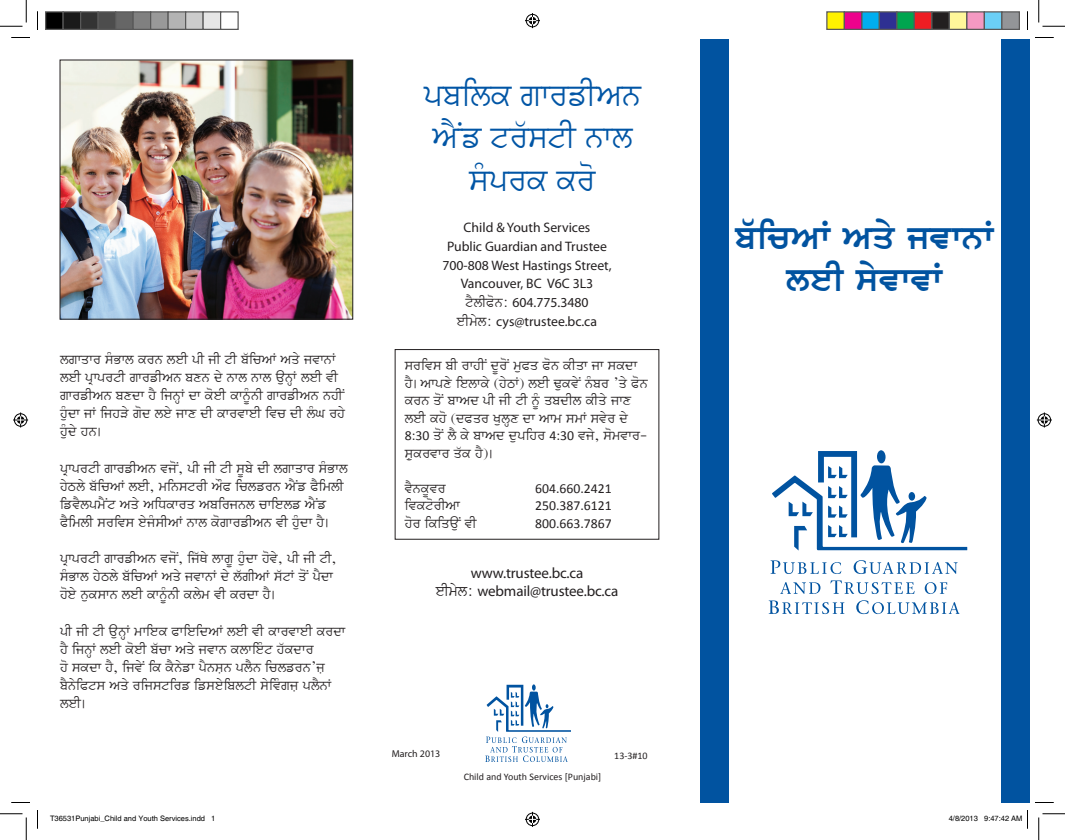
<style>
.page{position:relative;width:1065px;height:840px;background:#fff}
.page>*{position:absolute;margin:0;border:0;box-sizing:border-box;transform-origin:0 0}
.t1{font:700 35px/42px "Samtol";color:#0153a0;text-align:center}
.t2{font:32.5px/42.5px "Samtol";letter-spacing:-.01em;color:#0155a5;text-align:center}
.t3{font:15px/18px "Myriad Pro";letter-spacing:-.01em;color:#231f20;text-align:center}
.t4{font:13.75px/18.1px "Samtol";color:#231f20}
.t5{font:13.75px/18.8px "Myriad Pro";color:#231f20;text-align:center}
.t6{font:13.75px "Calibri";color:#231f20}
.t7{font:10px "Calibri";color:#231f20}
.t8{font:10px "Myriad Pro";color:#231f20}
.t9{font:7.5px "Helvetica";color:#000}
.s1{font-family:"Samtol"}
.s2{font-family:"Calibri"}
</style>
<div class="page">
<div style="left:1002px;top:39px;width:28px;height:763px;background:#0153a0"></div>
<div style="left:701px;top:39px;width:28px;height:763px;background:#0153a0"></div>
<svg style="left:772px;top:451px;width:195px;height:100px"></svg>
<svg style="left:771px;top:560px;width:70px;height:14px"></svg>
<svg style="left:854px;top:560px;width:104px;height:14px"></svg>
<svg style="left:780px;top:582px;width:40px;height:12px"></svg>
<svg style="left:830px;top:580px;width:85px;height:14px"></svg>
<svg style="left:925px;top:582px;width:22px;height:12px"></svg>
<svg style="left:769px;top:601px;width:75px;height:13px"></svg>
<svg style="left:856px;top:600px;width:104px;height:14px"></svg>
<svg style="left:485px;top:684px;width:86px;height:78px"></svg>
<img style="left:62px;top:62px;width:289px;height:256px">
<div style="left:60px;top:60px;width:293px;height:260px;border:1px solid #231f20"></div>
<div style="left:395px;top:349px;width:264px;height:191px;border:1px solid #231f20"></div>
<svg style="left:11px;top:37px;width:19px;height:1px"></svg>
<svg style="left:1035px;top:37px;width:19px;height:1px"></svg>
<svg style="left:11px;top:802px;width:19px;height:1px"></svg>
<svg style="left:1035px;top:802px;width:19px;height:1px"></svg>
<svg style="left:37px;top:11px;width:1px;height:19px"></svg>
<svg style="left:37px;top:810px;width:1px;height:19px"></svg>
<svg style="left:1027px;top:11px;width:1px;height:19px"></svg>
<svg style="left:0;top:0;width:27px;height:27px"></svg>
<svg style="left:0;top:814px;width:27px;height:26px"></svg>
<svg style="left:1039px;top:0;width:26px;height:27px"></svg>
<svg style="left:1039px;top:814px;width:26px;height:26px"></svg>
<svg style="left:525px;top:13px;width:15px;height:15px"></svg>
<svg style="left:525px;top:812px;width:15px;height:15px"></svg>
<svg style="left:13px;top:412px;width:15px;height:16px"></svg>
<svg style="left:1037px;top:412px;width:15px;height:16px"></svg>
<div style="left:46px;top:12px;width:17px;height:17px;background:#000"></div>
<div style="left:45px;top:11px;width:19px;height:19px;border:1px solid #595959"></div>
<div style="left:63px;top:12px;width:18px;height:17px;background:#1a1a1a"></div>
<div style="left:62px;top:11px;width:19px;height:19px;border:1px solid #595959"></div>
<div style="left:81px;top:12px;width:17px;height:17px;background:#333"></div>
<div style="left:80px;top:11px;width:19px;height:19px;border:1px solid #595959"></div>
<div style="left:98px;top:12px;width:18px;height:17px;background:#4d4d4d"></div>
<div style="left:98px;top:11px;width:18px;height:19px;border:1px solid #595959"></div>
<div style="left:116px;top:12px;width:17px;height:17px;background:#666"></div>
<div style="left:115px;top:11px;width:19px;height:19px;border:1px solid #595959"></div>
<div style="left:133px;top:12px;width:18px;height:17px;background:#808080"></div>
<div style="left:132px;top:11px;width:19px;height:19px;border:1px solid #595959"></div>
<div style="left:151px;top:12px;width:17px;height:17px;background:#999"></div>
<div style="left:150px;top:11px;width:19px;height:19px;border:1px solid #595959"></div>
<div style="left:168px;top:12px;width:18px;height:17px;background:#b3b3b3"></div>
<div style="left:168px;top:11px;width:18px;height:19px;border:1px solid #595959"></div>
<div style="left:186px;top:12px;width:17px;height:17px;background:#ccc"></div>
<div style="left:185px;top:11px;width:19px;height:19px;border:1px solid #595959"></div>
<div style="left:203px;top:12px;width:18px;height:17px;background:#e6e6e6"></div>
<div style="left:202px;top:11px;width:19px;height:19px;border:1px solid #595959"></div>
<div style="left:220px;top:11px;width:19px;height:19px;border:1px solid #595959"></div>
<div style="left:827px;top:12px;width:17px;height:17px;background:#fff101"></div>
<div style="left:826px;top:11px;width:19px;height:19px;border:1px solid #595959"></div>
<div style="left:844px;top:12px;width:18px;height:17px;background:#ed028c"></div>
<div style="left:844px;top:11px;width:18px;height:19px;border:1px solid #595959"></div>
<div style="left:862px;top:12px;width:17px;height:17px;background:#00aeef"></div>
<div style="left:861px;top:11px;width:19px;height:19px;border:1px solid #595959"></div>
<div style="left:879px;top:12px;width:18px;height:17px;background:#2e3092"></div>
<div style="left:879px;top:11px;width:19px;height:19px;border:1px solid #595959"></div>
<div style="left:897px;top:12px;width:17px;height:17px;background:#00a54f"></div>
<div style="left:896px;top:11px;width:19px;height:19px;border:1px solid #595959"></div>
<div style="left:914px;top:12px;width:18px;height:17px;background:#ee1d23"></div>
<div style="left:914px;top:11px;width:18px;height:19px;border:1px solid #595959"></div>
<div style="left:932px;top:12px;width:17px;height:17px;background:#231f20"></div>
<div style="left:931px;top:11px;width:19px;height:19px;border:1px solid #595959"></div>
<div style="left:949px;top:12px;width:18px;height:17px;background:#fff79a"></div>
<div style="left:949px;top:11px;width:19px;height:19px;border:1px solid #595959"></div>
<div style="left:967px;top:12px;width:17px;height:17px;background:#f499c2"></div>
<div style="left:966px;top:11px;width:19px;height:19px;border:1px solid #595959"></div>
<div style="left:984px;top:12px;width:18px;height:17px;background:#6bcff6"></div>
<div style="left:984px;top:11px;width:18px;height:19px;border:1px solid #595959"></div>
<div style="left:1002px;top:12px;width:17px;height:17px;background:#939598"></div>
<div style="left:1001px;top:11px;width:19px;height:19px;border:1px solid #595959"></div>
<svg style="left:1027px;top:810px;width:1px;height:19px"></svg>
<p class="t4" style="left:60px;top:351px;width:287px">LGFQFR SMBFL KRN LEI PI JI TI BWICAF AQY JVFNF LEI PRFPRTI GFRZIAN BXN DY NFL NFL AUNHF LEI VI GFRZIAN BXDF HYIJNHF DF KOEI KFNUMNI GFRZIAN NHIN HUMDF JF IJHVY GOD LEY JFX DI KFRVFEI IVC DI LMG RHY HUMDY HN[</p>
<p class="t4" style="left:60px;top:460px;width:289px">PRFPRTI GFRZIAN VJON, PI JI TI SUBY DI LGFQFR SMBFL HYTLY BWICAF LEI, MINSTRI AOP ICLZRN AYNZ PYIMLI IZVYLPMYNT AQY AIDKFRQ ABIRJNL CFIELZ AYNZ PYIMLI SRIVS EYJMSIAF NFL KOGFRZIAN VI HUMDF HY[</p>
<p class="t4" style="left:60px;top:550px;width:278px">PRFPRTI GFRZIAN VJON, IJWQY LFGU HUMDF HOVY, PI JI TI,<br>SMBFL HYTLY BWICAF AQY JVFNF DY LWGIAF SWTF QON PYDF<br>HOEY NUKSFN LEI KFNUMNI KLYM VI KRDF HY[</p>
<p class="t4" style="left:60px;top:623px;width:287px">PI JI TI AUNHF MFIEK PFIEIDAF LEI VI KFRVFEI KRDF HYIJNHF LEI KOEI BWCF AQY JVFN KLFIEMT HWKDFR<br>HO SKDF HY, IJVYN IK KYNYZF PYNSLN PLYN ICLZRN’JL BYNYIPTS AQY RIJSTIRZ IZSEYIBLTI SYIVMGJL PLYNF LEI[</p>
<h2 class="t2" style="left:424px;top:75px;width:219px">PBILK GFRZIAN<br>AYNZ TRWSTI NFL<br>SMPRK KRO</h2>
<p class="t5" style="left:442px;top:218px;width:171px">Child &amp; Youth Services<br>Public Guardian and Trustee<br>700-808 West Hastings Street,<br>Vancouver, BC V6C 3L3<br><span class="s1">TYLIPON:</span> 604.775.3480<br><span class="s1">EIMYL:</span> cys@trustee.bc.ca</p>
<p class="t4" style="left:405px;top:358px;width:245px;line-height:17.5px">SRIVS BI RFHIN DURON MUPQ PON KIQF JF SKDF HY[ AFPXY IELFKY (HYTF) LEI ZUKVYN NMBR `QY PON KRN QON BFAD PI JI TI NUM QBDIL KIQY JFX LEI KHO (DPQR KULHX DF AFM SMF SVYR DY <span class="s2">8:30</span> QON LYKY BFAD DUPIHR <span class="s2">4:30</span> VJY, SOMVFR-SLUKRVFR QWK HY)[</p>
<p class="t4" style="left:405px;top:480px;width:43px">VYNKUVR</p>
<p class="t6" style="left:535px;top:480px;width:78px">604.660.2421</p>
<p class="t4" style="left:405px;top:497px;width:57px">IVKTORIAF</p>
<p class="t6" style="left:535px;top:497px;width:78px">250.387.6121</p>
<p class="t4" style="left:405px;top:515px;width:74px">HOR IKIQAUN VI</p>
<p class="t6" style="left:535px;top:515px;width:78px">800.663.7867</p>
<p class="t3" style="left:436px;top:564px;width:184px">www.trustee.bc.ca<br><span class="s1">EIMYL:</span> webmail@trustee.bc.ca</p>
<p class="t8" style="left:392px;top:747px;width:50px">March 2013</p>
<p class="t7" style="left:464px;top:771px;width:139px">Child and Youth Services [Punjabi]</p>
<p class="t7" style="left:614px;top:749px;width:35px">13-3#10</p>
<h1 class="t1" style="left:735px;top:217px;width:260px">BWICAF AQYJVFNF<br>LEI SYVFVF</h1>
<p class="t9" style="left:50px;top:814px;width:167px">T36531Punjabi_Child and Youth Services.indd 1</p>
<p class="t9" style="left:949px;top:814px;width:75px">4/8/2013 9:47:42 AM</p>
</div>
